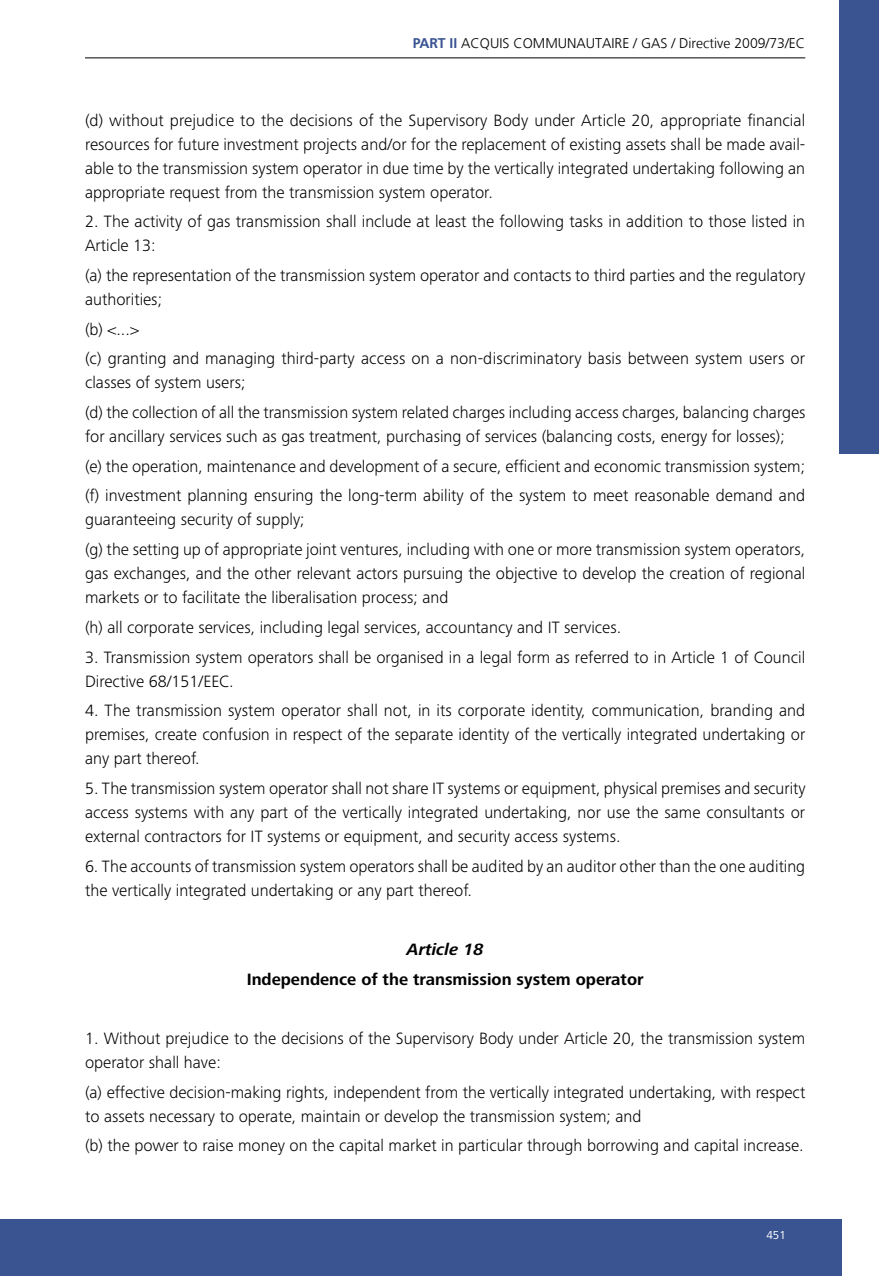
<style>
.page{position:relative;width:879px;height:1276px;background:#fff}
.page>*{position:absolute;margin:0;border:0;box-sizing:border-box;transform-origin:0 0}
.t1{font:300 17px/24px "Frutiger Next Pro";color:#000}
.t2{font:700 17px "Frutiger Next Pro";color:#000}
.t3{font:italic 700 17px "Frutiger Next Pro";color:#000}
.t4{font:300 14px "Frutiger LT";color:#000}
.t5{font:12px "Frutiger Next Pro";color:#fff}
.s1{font-weight:700;color:#3a5492}
</style>
<div class="page">
<hr style="left:85px;top:58px;width:720px;height:1px;background:#000">
<div style="left:0;top:1219px;width:841px;height:57px;background:#3a5492"></div>
<div style="left:839px;top:0;width:40px;height:454px;background:#3a5492"></div>
<p class="t4" style="left:413px;top:35px;width:394px"><span class="s1">PART II</span> ACQUIS COMMUNAUTAIRE / GAS / Directive 2009/73/EC</p>
<p class="t1" style="left:85px;top:108px;width:722px;text-align:justify">(d) without prejudice to the decisions of the Supervisory Body under Article 20, appropriate financial resources for future investment projects and/or for the replacement of existing assets shall be made avail&shy;able to the transmission system operator in due time by the vertically integrated undertaking following an appropriate request from the transmission system operator.</p>
<p class="t1" style="left:85px;top:210px;width:721px">2. The activity of gas transmission shall include at least the following tasks in addition to those listed in<br>Article 13:</p>
<p class="t1" style="left:85px;top:263px;width:722px">(a) the representation of the transmission system operator and contacts to third parties and the regulatory authorities;</p>
<p class="t1" style="left:85px;top:314px;width:721px;line-height:29.6px">(b) &lt;...&gt;<br>(c) granting and managing third-party access on a non-discriminatory basis between system users or</p>
<p class="t1" style="left:85px;top:368px;width:722px;line-height:29.6px">classes of system users;<br>(d) the collection of all the transmission system related charges including access charges, balancing charges</p>
<p class="t1" style="left:85px;top:422px;width:722px;line-height:29.6px">for ancillary services such as gas treatment, purchasing of services (balancing costs, energy for losses); (e) the operation, maintenance and development of a secure, efficient and economic transmission system; (f) investment planning ensuring the long-term ability of the system to meet reasonable demand and</p>
<p class="t1" style="left:85px;top:505px;width:722px;line-height:29.6px">guaranteeing security of supply;<br>(g) the setting up of appropriate joint ventures, including with one or more transmission system operators,</p>
<p class="t1" style="left:85px;top:561px;width:722px">gas exchanges, and the other relevant actors pursuing the objective to develop the creation of regional markets or to facilitate the liberalisation process; and</p>
<p class="t1" style="left:85px;top:615px;width:537px">(h) all corporate services, including legal services, accountancy and IT services.</p>
<p class="t1" style="left:85px;top:645px;width:721px">3. Transmission system operators shall be organised in a legal form as referred to in Article 1 of Council<br>Directive 68/151/EEC.</p>
<p class="t1" style="left:85px;top:698px;width:722px;text-align:justify">4. The transmission system operator shall not, in its corporate identity, communication, branding and premises, create confusion in respect of the separate identity of the vertically integrated undertaking or any part thereof.</p>
<p class="t1" style="left:85px;top:776px;width:722px;text-align:justify">5. The transmission system operator shall not share IT systems or equipment, physical premises and security access systems with any part of the vertically integrated undertaking, nor use the same consultants or external contractors for IT systems or equipment, and security access systems.</p>
<p class="t1" style="left:85px;top:854px;width:721px">6. The accounts of transmission system operators shall be audited by an auditor other than the one auditing the vertically integrated undertaking or any part thereof.</p>
<p class="t3" style="left:407px;top:939px;width:78px">Article 18</p>
<p class="t2" style="left:247px;top:969px;width:398px">Independence of the transmission system operator</p>
<p class="t1" style="left:85px;top:1026px;width:721px">1. Without prejudice to the decisions of the Supervisory Body under Article 20, the transmission system operator shall have:</p>
<p class="t1" style="left:85px;top:1080px;width:722px">(a) effective decision-making rights, independent from the vertically integrated undertaking, with respect to assets necessary to operate, maintain or develop the transmission system; and</p>
<p class="t1" style="left:85px;top:1133px;width:720px">(b) the power to raise money on the capital market in particular through borrowing and capital increase.</p>
<p class="t5" style="left:766px;top:1227px;width:21px">451</p>
</div>
